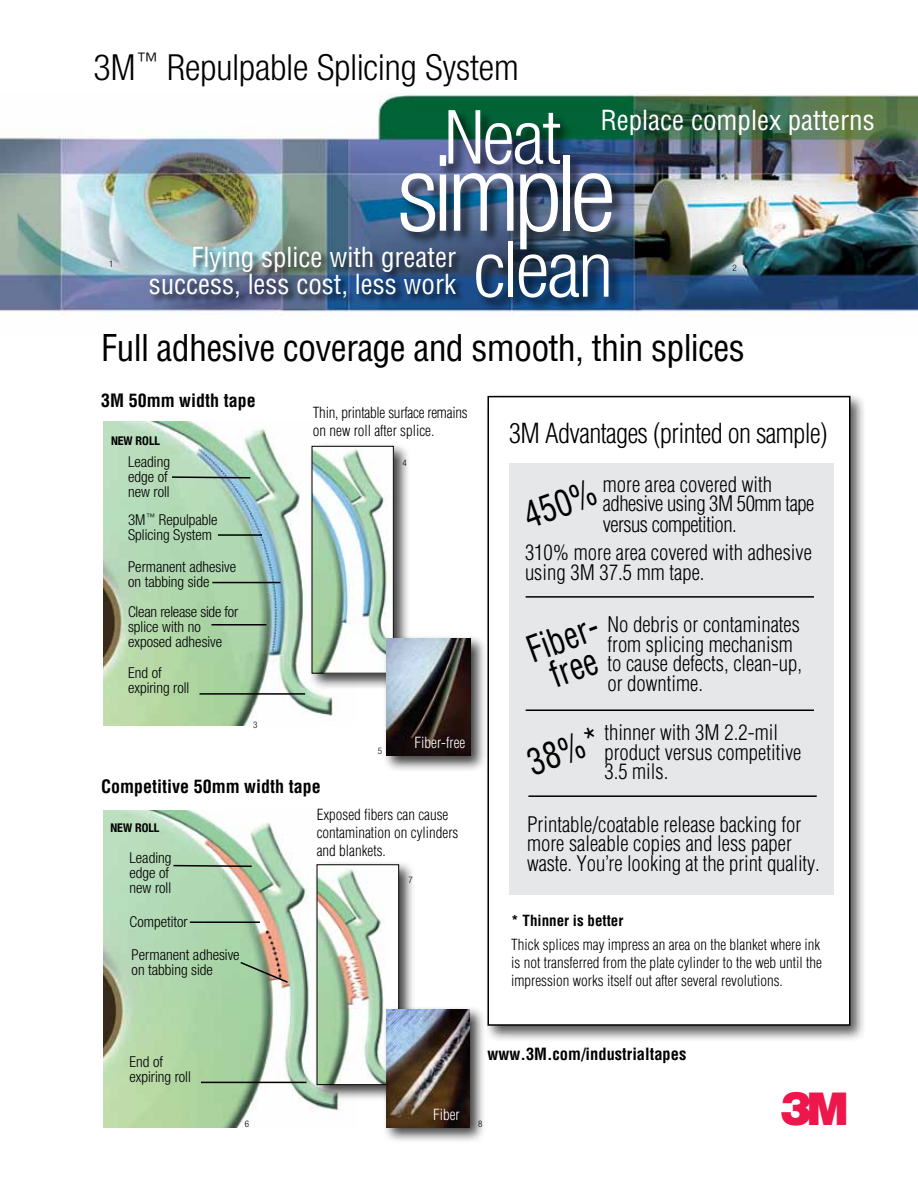
<style>
.page{position:relative;width:918px;height:1188px;background:#fff}
.page>*{position:absolute;margin:0;border:0;box-sizing:border-box;transform-origin:0 0}
.t1{font:300 condensed 105.9px "Helvetica Neue";letter-spacing:-.05em;color:#fff}
.t2{font:300 condensed 77.85px "Helvetica Neue";letter-spacing:-.025em;color:#fff}
.t3{font:300 condensed 74.85px "Helvetica Neue";color:#fff}
.t4{font:48px "Logo 3 Mps";color:#ed174c}
.t5{font:condensed 36px "Helvetica";letter-spacing:-.02em;color:#000}
.t6{font:300 condensed 36px "Helvetica Neue";color:#000}
.t7{font:condensed 36px/31.5px "Helvetica";letter-spacing:-.02em;color:#000;text-align:center;scale:.9 1}
.t8{font:condensed 27px/27px "Helvetica";color:#fff;text-align:right}
.t9{font:300 condensed 27px "Helvetica";letter-spacing:-.02em;color:#000}
.t10{font:300 condensed 21px/19.5px "Helvetica";color:#000}
.t11{font:300 condensed 21px/20.2px "Helvetica";letter-spacing:-.025em;color:#000}
.t12{font:700 condensed 18px "Helvetica";color:#000}
.t13{font:700 condensed 16.5px "Helvetica";color:#000}
.t14{font:300 condensed 15px/18px "Helvetica";color:#000}
.t15{font:300 condensed 15px/15px "Helvetica Neue";color:#000}
.t16{font:700 condensed 15px "Helvetica";color:#000}
.t17{font:300 condensed 15px "Helvetica";color:#fff}
.t18{font:700 condensed 12px "Helvetica Neue";color:#000}
.t19{font:300 condensed 9px "Helvetica Neue";color:#000}
</style>
<div class="page">
<img style="left:104px;top:810px;width:238px;height:317px">
<svg style="left:172px;top:864px;width:81px;height:4px"></svg>
<hr style="left:201px;top:1082px;width:106px;height:1px;background:#000">
<hr style="left:190px;top:921px;width:70px;height:2px;background:#000">
<img style="left:0;top:94px;width:918px;height:223px">
<div style="left:399px;top:109px;width:228px;height:204px;background:#000;opacity:.75"></div>
<div style="left:149px;top:246px;width:316px;height:61px;background:#000;opacity:.75"></div>
<img style="left:104px;top:422px;width:231px;height:303px">
<svg style="left:170px;top:476px;width:82px;height:3px"></svg>
<hr style="left:218px;top:534px;width:44px;height:2px;background:#000">
<hr style="left:211px;top:624px;width:55px;height:2px;background:#000">
<hr style="left:212px;top:582px;width:69px;height:1px;background:#000">
<hr style="left:199px;top:693px;width:106px;height:2px;background:#000">
<div style="left:307px;top:442px;width:103px;height:247px;background:#000;opacity:.75"></div>
<img style="left:314px;top:448px;width:78px;height:224px">
<div style="left:312px;top:446px;width:82px;height:228px;border:1px solid #000"></div>
<div style="left:312px;top:860px;width:103px;height:241px;background:#000;opacity:.75"></div>
<img style="left:319px;top:866px;width:78px;height:217px">
<div style="left:317px;top:864px;width:82px;height:221px;border:1px solid #000"></div>
<svg style="left:239px;top:961px;width:50px;height:23px"></svg>
<div style="left:483px;top:392px;width:384px;height:650px;background:#000;opacity:.65"></div>
<div style="left:488px;top:397px;width:362px;height:628px;background:#fff"></div>
<div style="left:488px;top:396px;width:362px;height:630px;border:2px solid #000"></div>
<div style="left:509px;top:463px;width:324px;height:432px;background:#e6e7e8"></div>
<hr style="left:526px;top:596px;width:288px;height:2px;background:#000">
<hr style="left:526px;top:709px;width:288px;height:2px;background:#000">
<hr style="left:528px;top:795px;width:289px;height:2px;background:#000">
<div style="left:382px;top:634px;width:105px;height:138px;background:#000;opacity:.75"></div>
<img style="left:386px;top:638px;width:85px;height:118px">
<div style="left:382px;top:1005px;width:103px;height:138px;background:#000;opacity:.75"></div>
<img style="left:386px;top:1009px;width:83px;height:118px">
<h3 class="t6" style="left:94px;top:47px;width:427px">3M<sup>™</sup> Repulpable Splicing System</h3>
<p class="t19" style="left:109px;top:259px;width:6px">1</p>
<p class="t8" style="left:600px;top:106px;width:276px">Replace complex patterns</p>
<h3 class="t3" style="left:444px;top:94px;width:118px">Neat</h3>
<h1 class="t1" style="left:397px;top:133px;width:220px">simple</h1>
<h2 class="t2" style="left:474px;top:225px;width:141px">clean</h2>
<p class="t8" style="left:149px;top:243px;width:309px">Flying splice with greater success, less cost, less work</p>
<p class="t19" style="left:732px;top:262px;width:6px">2</p>
<h3 class="t5" style="left:101px;top:325px;width:645px">Full adhesive coverage and smooth, thin splices</h3>
<p class="t14" style="left:313px;top:403px;width:156px">Thin, printable surface remains on new roll after splice.</p>
<p class="t12" style="left:101px;top:389px;width:156px">3M 50mm width tape</p>
<p class="t9" style="left:509px;top:417px;width:320px">3M Advantages (printed on sample)</p>
<p class="t18" style="left:111px;top:433px;width:51px">NEW ROLL</p>
<p class="t15" style="left:128px;top:454px;width:43px">Leading edge of new roll</p>
<p class="t15" style="left:128px;top:512px;width:91px">3M<sup>™</sup> Repulpable<br>Splicing System</p>
<p class="t19" style="left:402px;top:458px;width:6px">4</p>
<h3 class="t7" style="left:520px;top:501px;width:85px;rotate:-20deg">450%</h3>
<p class="t11" style="left:603px;top:474px;width:213px">more area covered with adhesive using 3M 50mm tape versus competition.</p>
<p class="t10" style="left:525px;top:543px;width:288px">310% more area covered with adhesive using 3M 37.5 mm tape.</p>
<h3 class="t7" style="left:523px;top:636px;width:91px;rotate:-20deg">Fiber&shy;free</h3>
<p class="t10" style="left:608px;top:615px;width:196px">No debris or contaminates from splicing mechanism to cause defects, clean-up, or downtime.</p>
<p class="t15" style="left:128px;top:559px;width:109px">Permanent adhesive on tabbing side</p>
<p class="t15" style="left:128px;top:604px;width:112px">Clean release side for splice with no exposed adhesive</p>
<p class="t15" style="left:128px;top:665px;width:63px">End of expiring roll</p>
<p class="t19" style="left:253px;top:719px;width:6px">3</p>
<p class="t12" style="left:101px;top:775px;width:221px">Competitive 50mm width tape</p>
<p class="t19" style="left:378px;top:746px;width:6px">5</p>
<p class="t17" style="left:415px;top:733px;width:52px">Fiber-free</p>
<p class="t18" style="left:110px;top:821px;width:51px">NEW ROLL</p>
<p class="t15" style="left:130px;top:850px;width:43px">Leading edge of new roll</p>
<p class="t15" style="left:130px;top:914px;width:60px">Competitor</p>
<p class="t15" style="left:132px;top:947px;width:109px">Permanent adhesive on tabbing side</p>
<p class="t14" style="left:317px;top:805px;width:143px">Exposed fibers can cause contamination on cylinders and blankets.</p>
<p class="t19" style="left:408px;top:874px;width:6px">7</p>
<h3 class="t7" style="left:523px;top:749px;width:85px;rotate:-20deg">38%*</h3>
<p class="t10" style="left:604px;top:723px;width:199px">thinner with 3M 2.2-mil product versus competitive<br>3.5 mils.</p>
<p class="t10" style="left:527px;top:814px;width:294px">Printable/coatable release backing for more saleable copies and less paper waste. You’re looking at the print quality.</p>
<p class="t16" style="left:511px;top:912px;width:114px">* Thinner is better</p>
<p class="t14" style="left:511px;top:936px;width:312px;text-align:justify">Thick splices may impress an area on the blanket where ink is not transferred from the plate cylinder to the web until the impression works itself out after several revolutions.</p>
<p class="t15" style="left:130px;top:1054px;width:63px">End of expiring roll</p>
<p class="t19" style="left:245px;top:1118px;width:6px">6</p>
<p class="t17" style="left:433px;top:1106px;width:28px">Fiber</p>
<p class="t13" style="left:488px;top:1044px;width:200px">www.3M.com/industrialtapes</p>
<p class="t19" style="left:478px;top:1119px;width:6px">8</p>
<h3 class="t4" style="left:782px;top:1085px;width:77px">3</h3>
</div>
